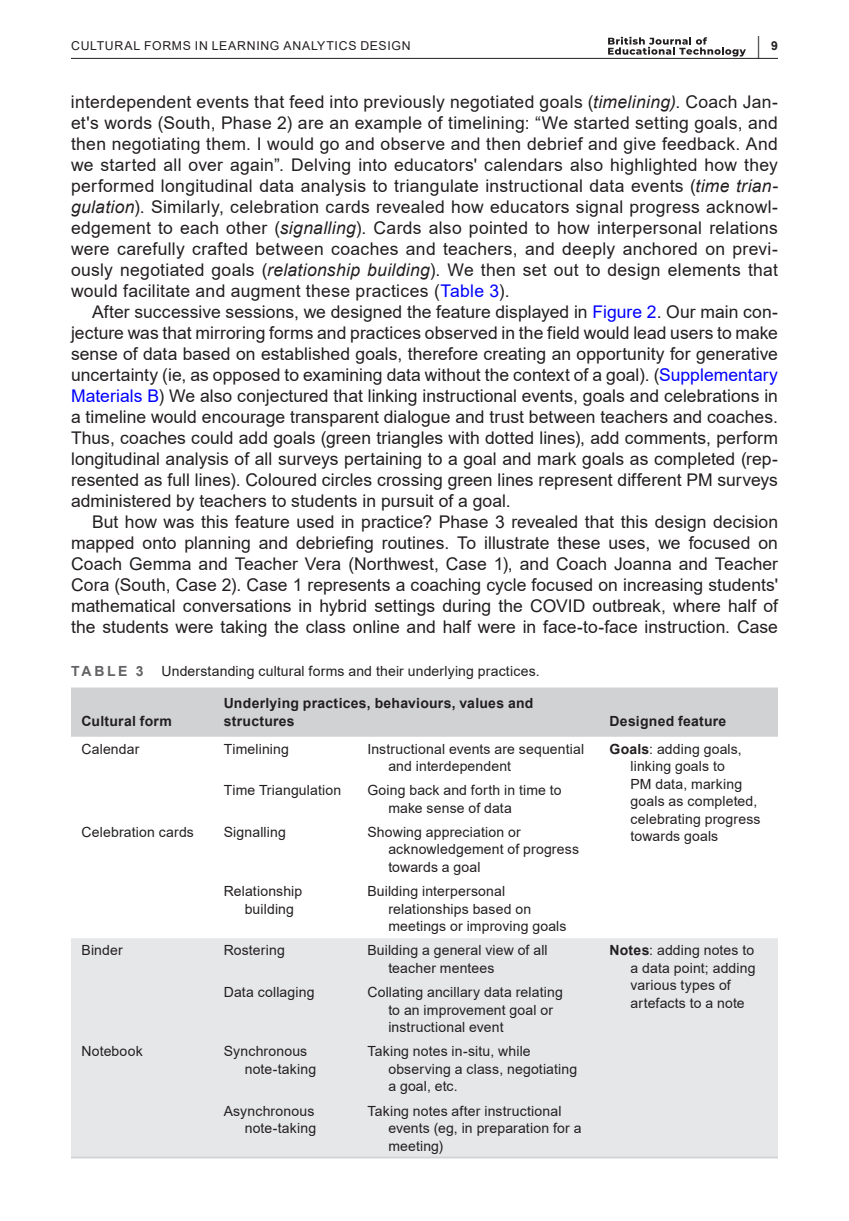
<style>
.page{position:relative;width:849px;height:1221px;background:#fff}
.page>*{position:absolute;margin:0;border:0;box-sizing:border-box;transform-origin:0 0}
.t1{font:700 23.62px "Arial";color:#231f20;scale:.36 1}
.t2{font:17.5px/21px "Arial";letter-spacing:.005em;color:#231f20;text-align:justify}
.t3{font:14px/17.5px "Arial";letter-spacing:.01em;color:#231f20}
.t4{font:700 14px/17.5px "Arial";letter-spacing:.015em;color:#231f20}
.t5{font:700 14px "Arial";letter-spacing:.185em;color:#636366}
.t6{font:12.25px "Arial";letter-spacing:.06em;color:#231f20}
.s1{font-size:12.25px}
.s2{font-style:italic}
.s3{color:#00f}
.s4{font-weight:700}
</style>
<div class="page">
<hr style="left:71px;top:58px;width:706px;height:1px;background:#231f20">
<svg style="left:608px;top:37px;width:137px;height:20px"></svg>
<div style="left:71px;top:687px;width:706px;height:49px;background:#d1d2d4"></div>
<div style="left:71px;top:938px;width:706px;height:218px;background:#e6e7e9"></div>
<hr style="left:71px;top:1156px;width:142px;height:2px;background:#d1d2d4">
<hr style="left:213px;top:1156px;width:144px;height:2px;background:#d1d2d4">
<hr style="left:357px;top:1156px;width:242px;height:2px;background:#d1d2d4">
<hr style="left:598px;top:1156px;width:179px;height:2px;background:#d1d2d4">
<p class="t6" style="left:71px;top:37px;width:341px">CULTURAL FORMS IN LEARNING ANALYTICS DESIGN</p>
<h1 class="t1" style="left:757px;top:28px;width:59px">| <span class="s1">9</span></h1>
<p class="t2" style="left:71px;top:91px;width:708px">interdependent events that feed into previously negotiated goals (<span class="s2">timelining)</span>. Coach Jan&shy;et's words (South, Phase 2) are an example of timelining: “We started setting goals, and then negotiating them. I would go and observe and then debrief and give feedback. And we started all over again”. Delving into educators' calendars also highlighted how they performed longitudinal data analysis to triangulate instructional data events (<span class="s2">time trian&shy;gulation</span>). Similarly, celebration cards revealed how educators signal progress acknowl&shy;edgement to each other (<span class="s2">signalling</span>). Cards also pointed to how interpersonal relations were carefully crafted between coaches and teachers, and deeply anchored on previ&shy;ously negotiated goals (<span class="s2">relationship building</span>). We then set out to design elements that would facilitate and augment these practices (<span class="s3">Table 3</span>).</p>
<p class="t2" style="left:71px;top:301px;width:708px;text-indent:21px">After successive sessions, we designed the feature displayed in <span class="s3">Figure 2</span>. Our main con&shy;jecture was that mirroring forms and practices observed in the field would lead users to make sense of data based on established goals, therefore creating an opportunity for generative uncertainty (ie, as opposed to examining data without the context of a goal). (<span class="s3">Supplementary Materials B</span>) We also conjectured that linking instructional events, goals and celebrations in a timeline would encourage transparent dialogue and trust between teachers and coaches.<br>Thus, coaches could add goals (green triangles with dotted lines), add comments, perform longitudinal analysis of all surveys pertaining to a goal and mark goals as completed (rep&shy;resented as full lines). Coloured circles crossing green lines represent different PM surveys administered by teachers to students in pursuit of a goal.</p>
<p class="t2" style="left:71px;top:511px;width:708px;text-indent:21px">But how was this feature used in practice? Phase 3 revealed that this design decision mapped onto planning and debriefing routines. To illustrate these uses, we focused on Coach Gemma and Teacher Vera (Northwest, Case 1), and Coach Joanna and Teacher Cora (South, Case 2). Case 1 represents a coaching cycle focused on increasing students' mathematical conversations in hybrid settings during the COVID outbreak, where half of the students were taking the class online and half were in face-to-face instruction. Case</p>
<p class="t5" style="left:71px;top:661px;width:74px">TABLE 3</p>
<p class="t3" style="left:161px;top:662px;width:379px">Understanding cultural forms and their underlying practices.</p>
<p class="t4" style="left:81px;top:712px;width:92px">Cultural form</p>
<p class="t4" style="left:224px;top:695px;width:311px">Underlying practices, behaviours, values and structures</p>
<p class="t4" style="left:609px;top:712px;width:118px">Designed feature</p>
<p class="t3" style="left:81px;top:739px;width:59px">Calendar</p>
<p class="t3" style="left:224px;top:739px;width:67px">Timelining</p>
<p class="t3" style="left:388px;top:739px;width:197px;text-indent:-21px">Instructional events are sequential and interdependent</p>
<p class="t3" style="left:630px;top:739px;width:131px;text-indent:-21px"><span class="s4">Goals</span>: adding goals, linking goals to<br>PM data, marking goals as completed, celebrating progress towards goals</p>
<p class="t3" style="left:224px;top:781px;width:119px">Time Triangulation</p>
<p class="t3" style="left:388px;top:781px;width:175px;text-indent:-21px">Going back and forth in time to make sense of data</p>
<p class="t3" style="left:81px;top:823px;width:114px">Celebration cards</p>
<p class="t3" style="left:224px;top:823px;width:64px">Signalling</p>
<p class="t3" style="left:388px;top:823px;width:192px;text-indent:-21px">Showing appreciation or acknowledgement of progress towards a goal</p>
<p class="t3" style="left:245px;top:882px;width:59px;text-indent:-21px">Relationship building</p>
<p class="t3" style="left:388px;top:882px;width:180px;text-indent:-21px">Building interpersonal relationships based on meetings or improving goals</p>
<p class="t3" style="left:81px;top:941px;width:43px">Binder</p>
<p class="t3" style="left:224px;top:941px;width:63px">Rostering</p>
<p class="t3" style="left:388px;top:941px;width:161px;text-indent:-21px">Building a general view of all teacher mentees</p>
<p class="t3" style="left:630px;top:941px;width:126px;text-indent:-21px"><span class="s4">Notes</span>: adding notes to a data point; adding various types of artefacts to a note</p>
<p class="t3" style="left:224px;top:983px;width:92px">Data collaging</p>
<p class="t3" style="left:388px;top:983px;width:176px;text-indent:-21px">Collating ancillary data relating to an improvement goal or instructional event</p>
<p class="t3" style="left:81px;top:1042px;width:63px">Notebook</p>
<p class="t3" style="left:245px;top:1042px;width:73px;text-indent:-21px">Synchronous note-taking</p>
<p class="t3" style="left:388px;top:1042px;width:190px;text-indent:-21px">Taking notes in-situ, while observing a class, negotiating a goal, etc.</p>
<p class="t3" style="left:224px;top:1101px;width:94px;text-align:right">Asynchronous note-taking</p>
<p class="t3" style="left:388px;top:1101px;width:194px;text-indent:-21px">Taking notes after instructional events (eg, in preparation for a meeting)</p>
</div>
